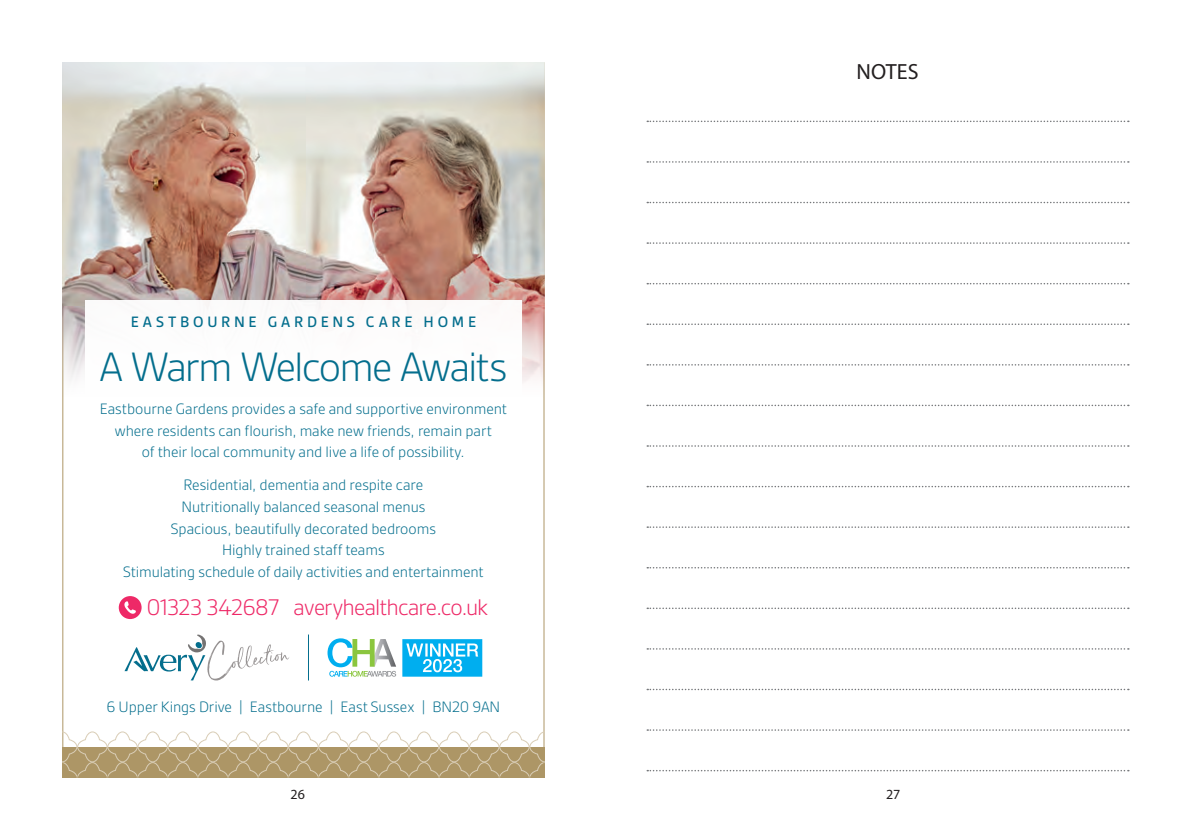
<style>
.page{position:relative;width:1191px;height:840px;background:#fff}
.page>*{position:absolute;margin:0;border:0;box-sizing:border-box;transform-origin:0 0}
.t1{font:300 44px "Gesta";letter-spacing:-.045em;color:#046e8d}
.t2{font:300 24.2px "Gesta";letter-spacing:-.03em;color:#ee2967}
.members{font:22px "Myriad Pro";color:#231f20}
.t3{font:300 16.2px/21.6px "Gesta";letter-spacing:-.005em;color:#046e8d;text-align:center}
.t4{font:500 16.2px "Gesta";letter-spacing:.235em;color:#046e8d}
.t5{font:14px "Myriad Pro";color:#231f20}
</style>
<div class="page">
<img style="left:62px;top:62px;width:482px;height:342px">
<div style="left:85px;top:300px;width:436px;height:431px;background:#fff"></div>
<hr style="left:308px;top:634px;width:1px;height:46px;background:#046e8d">
<svg style="left:327px;top:638px;width:69px;height:38px"></svg>
<svg style="left:402px;top:639px;width:80px;height:37px;background:#3ac0f2"></svg>
<svg style="left:124px;top:634px;width:165px;height:46px"></svg>
<svg style="left:119px;top:596px;width:23px;height:22px"></svg>
<svg style="left:62px;top:730px;width:482px;height:47px"></svg>
<svg style="left:647px;top:120px;width:481px;height:2px"></svg>
<svg style="left:647px;top:161px;width:481px;height:2px"></svg>
<svg style="left:647px;top:202px;width:481px;height:1px"></svg>
<svg style="left:647px;top:242px;width:481px;height:2px"></svg>
<svg style="left:647px;top:283px;width:481px;height:1px"></svg>
<svg style="left:647px;top:323px;width:481px;height:2px"></svg>
<svg style="left:647px;top:364px;width:481px;height:1px"></svg>
<svg style="left:647px;top:404px;width:481px;height:2px"></svg>
<svg style="left:647px;top:445px;width:481px;height:1px"></svg>
<svg style="left:647px;top:485px;width:481px;height:2px"></svg>
<svg style="left:647px;top:526px;width:481px;height:1px"></svg>
<svg style="left:647px;top:567px;width:481px;height:1px"></svg>
<svg style="left:647px;top:607px;width:481px;height:1px"></svg>
<svg style="left:647px;top:648px;width:481px;height:1px"></svg>
<svg style="left:647px;top:688px;width:481px;height:1px"></svg>
<svg style="left:647px;top:729px;width:481px;height:1px"></svg>
<svg style="left:647px;top:769px;width:481px;height:2px"></svg>
<p class="t4" style="left:131px;top:313px;width:347px">EASTBOURNE GARDENS CARE HOME</p>
<p class="t1" style="left:100px;top:341px;width:409px">A Warm Welcome Awaits</p>
<p class="t3" style="left:100px;top:397px;width:408px">Eastbourne Gardens provides a safe and supportive environment where residents can flourish, make new friends, remain part<br>of their local community and live a life of possibility.</p>
<p class="t3" style="left:123px;top:474px;width:362px">Residential, dementia and respite care<br>Nutritionally balanced seasonal menus<br>Spacious, beautifully decorated bedrooms<br>Highly trained staff teams<br>Stimulating schedule of daily activities and entertainment</p>
<p class="t2" style="left:146px;top:593px;width:343px">01323 342687 averyhealthcare.co.uk</p>
<p class="t3" style="left:107px;top:695px;width:395px">6 Upper Kings Drive | Eastbourne | East Sussex | BN20 9AN</p>
<p class="members" style="left:856px;top:58px;width:63px">NOTES</p>
<p class="t5" style="left:290px;top:785px;width:16px">26</p>
<p class="t5" style="left:886px;top:785px;width:16px">27</p>
</div>
